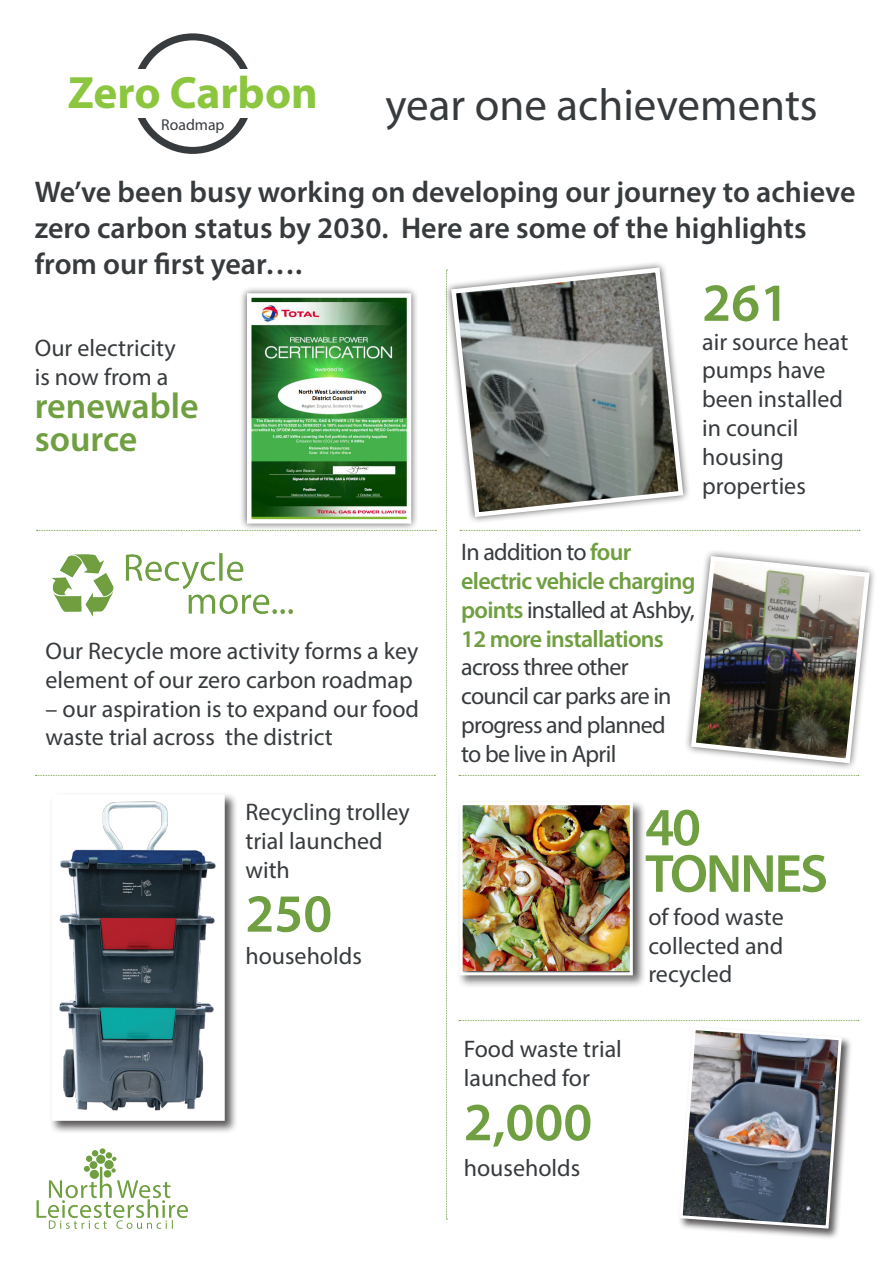
<style>
.page{position:relative;width:893px;height:1263px;background:#fff}
.page>*{position:absolute;margin:0;border:0;box-sizing:border-box;transform-origin:0 0}
.t1{font:600 54px "Myriad Pro";letter-spacing:-.02em;color:#6f9f40}
.t2{font:600 54px/46.5px "Myriad Pro";letter-spacing:-.04em;color:#6f9f40}
.t3{font:700 45.45px "Myriad Pro";color:#8bc63e}
.t4{font:45px "Myriad Pro";color:#373b3d}
.t5{font:600 36px/33px "Myriad Pro";color:#6f9f40}
.t6{font:600 30px/36px "Myriad Pro";color:#373b3d}
.t7{font:24px/28.8px "Myriad Pro";color:#373b3d}
.t8{font:24px/28.8px "Myriad Pro";letter-spacing:-.03em;color:#373b3d}
.t9{font:15.75px "Myriad Pro";color:#373b3d}
.s1{font-weight:600;color:#6f9f40}
</style>
<div class="page">
<svg style="left:446px;top:524px;width:1px;height:696px"></svg>
<div style="left:50px;top:792px;width:188px;height:342px;background:#231f20;opacity:.75"></div>
<img style="left:56px;top:798px;width:165px;height:319px">
<div style="left:52px;top:794px;width:173px;height:327px;border:3px solid #fff"></div>
<svg style="left:37px;top:530px;width:399px;height:1px"></svg>
<svg style="left:35px;top:775px;width:400px;height:1px"></svg>
<svg style="left:460px;top:530px;width:400px;height:1px"></svg>
<svg style="left:459px;top:775px;width:400px;height:1px"></svg>
<div style="left:444px;top:260px;width:246px;height:264px;background:#231f20;opacity:.75"></div>
<svg style="left:449px;top:265px;width:237px;height:254px"></svg>
<svg style="left:37px;top:1148px;width:151px;height:81px"></svg>
<div style="left:133px;top:33px;width:120px;height:121px;border:7px solid #373b3d;border-radius:50%"></div>
<div style="left:52px;top:69px;width:282px;height:49px;background:#fff"></div>
<img style="left:51px;top:553px;width:242px;height:64px">
<div style="left:458px;top:800px;width:188px;height:189px;background:#231f20;opacity:.75"></div>
<img style="left:464px;top:806px;width:165px;height:165px">
<div style="left:460px;top:802px;width:173px;height:173px;border:3px solid #fff"></div>
<div style="left:239px;top:286px;width:180px;height:245px;background:#231f20;opacity:.75"></div>
<img style="left:252px;top:298px;width:154px;height:221px">
<div style="left:247px;top:293px;width:164px;height:231px;border:4px solid #fff"></div>
<img style="left:688px;top:553px;width:184px;height:213px">
<div style="left:678px;top:1025px;width:175px;height:215px;background:#231f20;opacity:.75"></div>
<svg style="left:459px;top:1020px;width:400px;height:210px"></svg>
<p class="t3" style="left:68px;top:63px;width:252px">Zero Carbon</p>
<p class="t9" style="left:161px;top:115px;width:65px">Roadmap</p>
<p class="t4" style="left:386px;top:77px;width:434px">year one achievements</p>
<p class="t6" style="left:35px;top:173px;width:822px">We’ve been busy working on developing our journey to achieve zero carbon status by 2030. Here are some of the highlights from our first year….</p>
<p class="t7" style="left:35px;top:333px;width:142px">Our electricity is now from a</p>
<p class="t5" style="left:35px;top:388px;width:166px">renewable source</p>
<p class="t7" style="left:45px;top:636px;width:375px">Our Recycle more activity forms a key element of our zero carbon roadmap</p>
<p class="t7" style="left:45px;top:694px;width:375px">– our aspiration is to expand our food waste trial across the district</p>
<p class="t7" style="left:245px;top:797px;width:166px">Recycling trolley trial launched with</p>
<p class="t1" style="left:245px;top:879px;width:88px">250</p>
<p class="t7" style="left:245px;top:941px;width:118px">households</p>
<p class="t1" style="left:702px;top:268px;width:88px">261</p>
<p class="t7" style="left:702px;top:327px;width:148px">air source heat pumps have been installed in council housing properties</p>
<p class="t8" style="left:461px;top:537px;width:236px">In addition to <span class="s1">four electric vehicle charging points</span> installed at Ashby,<br><span class="s1">12 more installations </span>across three other council car parks are in progress and planned<br>to be live in April</p>
<p class="t2" style="left:645px;top:802px;width:184px">40<br>TONNES</p>
<p class="t7" style="left:464px;top:1034px;width:160px">Food waste trial launched for</p>
<p class="t1" style="left:464px;top:1088px;width:130px">2,000</p>
<p class="t7" style="left:464px;top:1153px;width:118px">households</p>
<p class="t7" style="left:648px;top:902px;width:137px;text-align:justify">of food waste collected and recycled</p>
</div>
